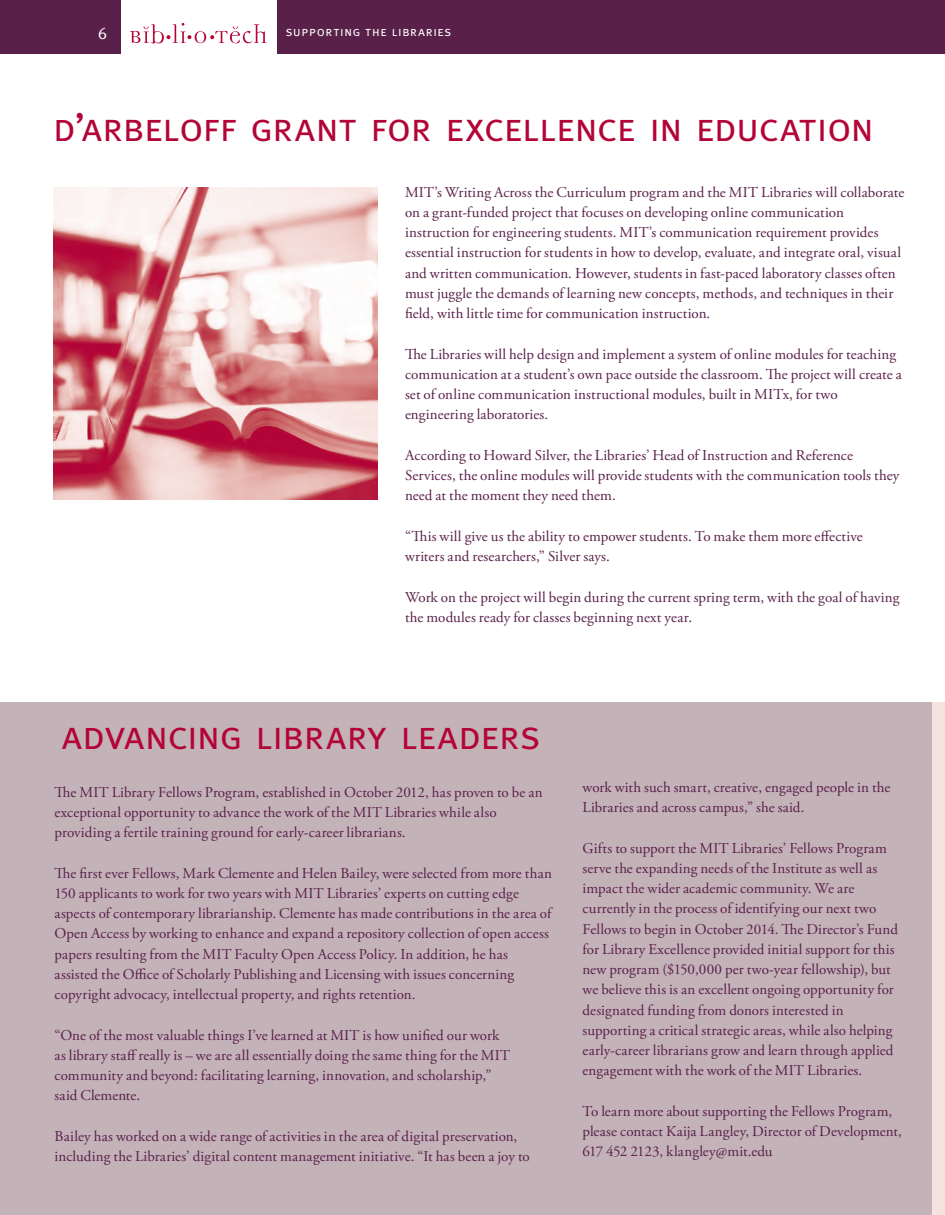
<style>
.page{position:relative;width:945px;height:1215px;background:#fff}
.page>*{position:absolute;margin:0;border:0;box-sizing:border-box;transform-origin:0 0}
.subtitle{font:40.5px "Meta Caps";letter-spacing:-.01em;color:#b30437}
.t1{font:16.5px "Meta Caps";color:#fff}
.at_Interior__Body_co{font:15px/20.2px "Adobe Garamond Pro";letter-spacing:.01em;color:#592049}
.at_Interior__Page_he{font:13.5px "Meta Caps";letter-spacing:.05em;color:#fff}
</style>
<div class="page">
<div style="left:932px;top:703px;width:13px;height:512px;background:#f6e2df"></div>
<div style="left:0;top:703px;width:932px;height:512px;background:#c4b2b9"></div>
<div style="left:0;top:0;width:945px;height:54px;background:#592049"></div>
<div style="left:122px;top:0;width:155px;height:62px;background:#fff"></div>
<svg style="left:130px;top:23px;width:137px;height:21px"></svg>
<img style="left:53px;top:187px;width:325px;height:313px">
<p class="t1" style="left:98px;top:24px;width:10px">6</p>
<p class="at_Interior__Page_he" style="left:286px;top:23px;width:167px">supporting the libraries</p>
<p class="t1" style="left:98px;top:24px;width:10px">4</p>
<p class="subtitle" style="left:53px;top:103px;width:822px">d’arbeloff grant for excellence in education</p>
<p class="at_Interior__Body_co" style="left:405px;top:182px;width:501px">MIT’s Writing Across the Curriculum program and the MIT Libraries will collaborate on a grant-funded project that focuses on developing online communication instruction for engineering students. MIT’s communication requirement provides essential instruction for students in how to develop, evaluate, and integrate oral, visual and written communication. However, students in fast-paced laboratory classes often must juggle the demands of learning new concepts, methods, and techniques in their field, with little time for communication instruction.</p>
<p class="at_Interior__Body_co" style="left:405px;top:344px;width:498px">The Libraries will help design and implement a system of online modules for teaching communication at a student’s own pace outside the classroom. The project will create a set of online communication instructional modules, built in MITx, for two engineering laboratories.</p>
<p class="at_Interior__Body_co" style="left:405px;top:446px;width:496px">According to Howard Silver, the Libraries’ Head of Instruction and Reference<br>Services, the online modules will provide students with the communication tools they need at the moment they need them.</p>
<p class="at_Interior__Body_co" style="left:405px;top:527px;width:459px">“This will give us the ability to empower students. To make them more effective writers and researchers,” Silver says.</p>
<p class="at_Interior__Body_co" style="left:405px;top:587px;width:496px">Work on the project will begin during the current spring term, with the goal of having the modules ready for classes beginning next year.</p>
<p class="subtitle" style="left:62px;top:712px;width:481px">advancing library leaders</p>
<p class="at_Interior__Body_co" style="left:55px;top:782px;width:490px">The MIT Library Fellows Program, established in October 2012, has proven to be an exceptional opportunity to advance the work of the MIT Libraries while also providing a fertile training ground for early-career librarians.</p>
<p class="at_Interior__Body_co" style="left:55px;top:863px;width:499px">The first ever Fellows, Mark Clemente and Helen Bailey, were selected from more than 150 applicants to work for two years with MIT Libraries’ experts on cutting edge aspects of contemporary librarianship. Clemente has made contributions in the area of Open Access by working to enhance and expand a repository collection of open access papers resulting from the MIT Faculty Open Access Policy. In addition, he has assisted the Office of Scholarly Publishing and Licensing with issues concerning copyright advocacy, intellectual property, and rights retention.</p>
<p class="at_Interior__Body_co" style="left:55px;top:1025px;width:457px">“One of the most valuable things I’ve learned at MIT is how unified our work as library staff really is – we are all essentially doing the same thing for the MIT community and beyond: facilitating learning, innovation, and scholarship,” said Clemente.</p>
<p class="at_Interior__Body_co" style="left:55px;top:1127px;width:477px">Bailey has worked on a wide range of activities in the area of digital preservation, including the Libraries’ digital content management initiative. “It has been a joy to</p>
<p class="at_Interior__Body_co" style="left:583px;top:777px;width:310px">work with such smart, creative, engaged people in the<br>Libraries and across campus,” she said.</p>
<p class="at_Interior__Body_co" style="left:583px;top:838px;width:317px">Gifts to support the MIT Libraries’ Fellows Program serve the expanding needs of the Institute as well as impact the wider academic community. We are currently in the process of identifying our next two Fellows to begin in October 2014. The Director’s Fund for Library Excellence provided initial support for this new program ($150,000 per two-year fellowship), but we believe this is an excellent ongoing opportunity for designated funding from donors interested in supporting a critical strategic areas, while also helping early-career librarians grow and learn through applied engagement with the work of the MIT Libraries.</p>
<p class="at_Interior__Body_co" style="left:583px;top:1101px;width:321px">To learn more about supporting the Fellows Program, please contact Kaija Langley, Director of Development,<br>617 452 2123, klangley@mit.edu</p>
</div>
